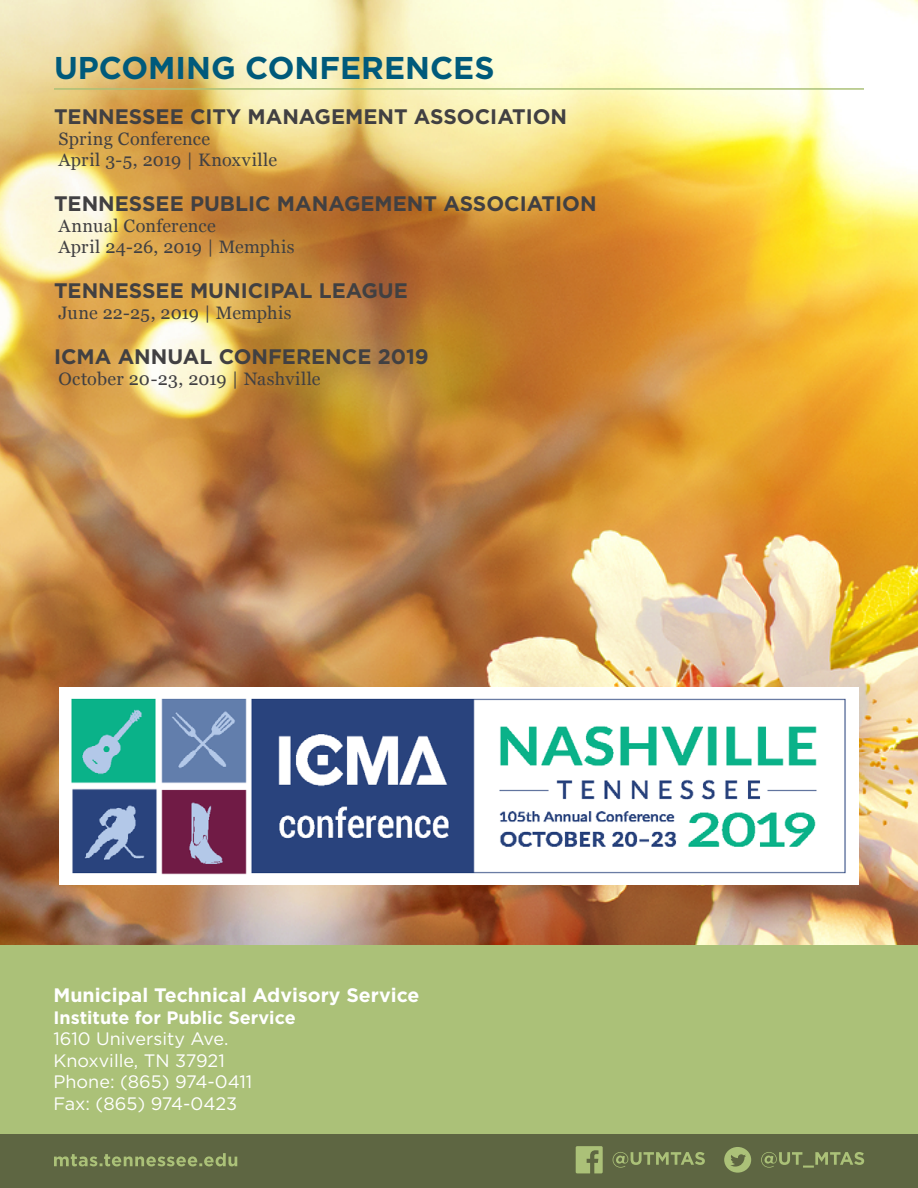
<style>
.page{position:relative;width:918px;height:1188px;background:#fff}
.page>*{position:absolute;margin:0;border:0;box-sizing:border-box;transform-origin:0 0}
.t1{font:700 31.5px "Gotham";color:#005a7b}
.t2{font:700 21px "Gotham";color:#414042}
.t3{font:700 19.5px "Gotham";color:#fff}
.t4{font:18px/21px "Georgia";letter-spacing:.01em;color:#414042}
.t5{font:18px/21.6px "Gotham";color:#fff}
.t6{font:700 18px "Gotham";color:#fff}
</style>
<div class="page">
<div style="left:0;top:945px;width:918px;height:243px;background:#abc178"></div>
<div style="left:0;top:1134px;width:918px;height:54px;background:#5e6642"></div>
<svg style="left:613px;top:1152px;width:92px;height:16px"></svg>
<svg style="left:576px;top:1146px;width:27px;height:27px"></svg>
<svg style="left:761px;top:1152px;width:103px;height:16px"></svg>
<svg style="left:724px;top:1147px;width:27px;height:26px"></svg>
<svg style="left:54px;top:1153px;width:183px;height:13px"></svg>
<img style="left:0;top:0;width:918px;height:945px">
<hr style="left:54px;top:88px;width:810px;height:2px;background:#abc178">
<img style="left:59px;top:687px;width:800px;height:198px">
<h1 class="t1" style="left:54px;top:47px;width:442px">UPCOMING CONFERENCES</h1>
<p class="t2" style="left:54px;top:103px;width:515px">TENNESSEE CITY MANAGEMENT ASSOCIATION</p>
<p class="t4" style="left:58px;top:128px;width:220px">Spring Conference<br>April 3-5, 2019 | Knoxville</p>
<p class="t2" style="left:54px;top:190px;width:544px">TENNESSEE PUBLIC MANAGEMENT ASSOCIATION</p>
<p class="t4" style="left:58px;top:215px;width:238px">Annual Conference<br>April 24-26, 2019 | Memphis</p>
<p class="t2" style="left:54px;top:277px;width:355px">TENNESSEE MUNICIPAL LEAGUE</p>
<p class="t4" style="left:58px;top:302px;width:235px">June 22-25, 2019 | Memphis</p>
<p class="t2" style="left:54px;top:343px;width:376px">ICMA ANNUAL CONFERENCE 2019</p>
<p class="t4" style="left:58px;top:368px;width:264px">October 20-23, 2019 | Nashville</p>
<p class="t3" style="left:54px;top:982px;width:367px">Municipal Technical Advisory Service</p>
<p class="t6" style="left:54px;top:1005px;width:244px">Institute for Public Service</p>
<p class="t5" style="left:54px;top:1028px;width:200px">1610 University Ave.<br>Knoxville, TN 37921<br>Phone: (865) 974-0411<br>Fax: (865) 974-0423</p>
</div>
